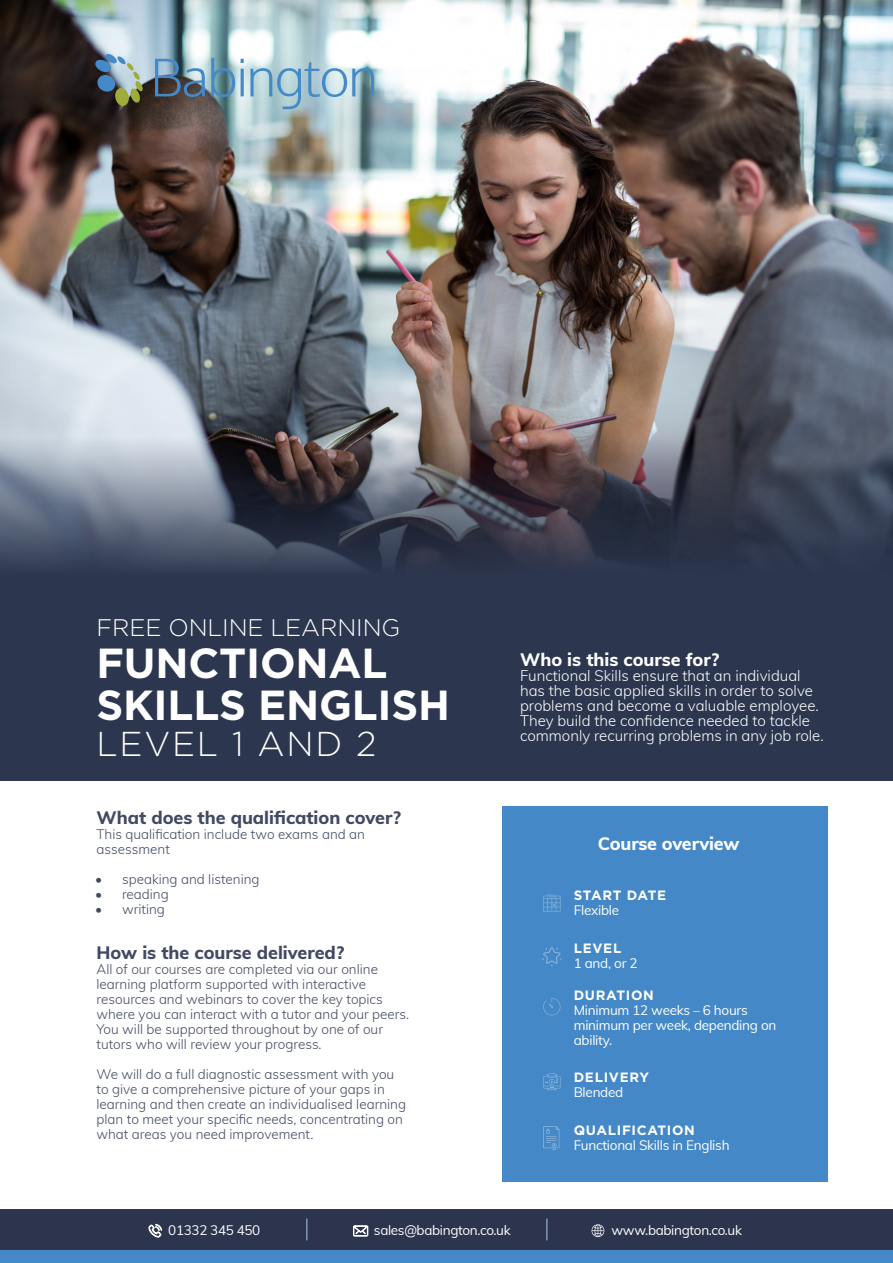
<style>
.page{position:relative;width:893px;height:1263px;background:#fff}
.page>*{position:absolute;margin:0;border:0;box-sizing:border-box;transform-origin:0 0}
.Sector_Head{font:700 42px/42px "Gotham";letter-spacing:-.005em;color:#fff}
.Sector_Head-2{font:300 34.5px "Gotham";letter-spacing:.05em;color:#fff}
.Sector_Head-3{font:300 24px "Gotham";letter-spacing:-.005em;color:#fff}
.t1{font:800 18px "Muli";color:#424963}
.A_head{font:800 18px "Muli";letter-spacing:-.005em;color:#fff}
.t2{font:300 15px/15px "Muli";color:#fff}
.t3{font:300 13.5px/15px "Muli";color:#424963}
.Main_text_-_course{font:13.5px/15px "Muli";letter-spacing:-.02em;color:#fff}
.Main_text_-_course-2{font:700 13.5px "Gotham";letter-spacing:.05em;color:#fff}
</style>
<div class="page">
<img style="left:0;top:0;width:893px;height:423px">
<svg style="left:155px;top:59px;width:50px;height:38px"></svg>
<svg style="left:211px;top:58px;width:24px;height:39px"></svg>
<hr style="left:241px;top:69px;width:3px;height:27px;background:#4489c8">
<svg style="left:241px;top:59px;width:3px;height:4px"></svg>
<svg style="left:250px;top:62px;width:124px;height:47px"></svg>
<svg style="left:95px;top:54px;width:48px;height:52px"></svg>
<div style="left:0;top:1209px;width:893px;height:41px;background:#2d354e"></div>
<svg style="left:149px;top:1224px;width:13px;height:13px"></svg>
<svg style="left:591px;top:1224px;width:14px;height:13px"></svg>
<svg style="left:353px;top:1225px;width:15px;height:11px"></svg>
<div style="left:502px;top:806px;width:325px;height:376px;background:#4488c7"></div>
<svg style="left:543px;top:894px;width:17px;height:17px"></svg>
<svg style="left:542px;top:947px;width:20px;height:19px"></svg>
<svg style="left:543px;top:998px;width:17px;height:17px"></svg>
<svg style="left:543px;top:1073px;width:17px;height:17px"></svg>
<svg style="left:543px;top:1126px;width:16px;height:24px"></svg>
<svg style="left:0;top:423px;width:893px;height:358px;fill:#2c364e"></svg>
<div style="left:0;top:1250px;width:893px;height:13px;background:#4488c7"></div>
<svg style="left:306px;top:1218px;width:1px;height:22px"></svg>
<svg style="left:546px;top:1218px;width:1px;height:22px"></svg>
<p class="Sector_Head-3" style="left:97px;top:612px;width:305px">FREE ONLINE LEARNING</p>
<p class="Sector_Head" style="left:97px;top:641px;width:355px">FUNCTIONAL<br>SKILLS ENGLISH</p>
<p class="Sector_Head-2" style="left:97px;top:721px;width:281px">LEVEL 1 AND 2</p>
<p class="t1" style="left:97px;top:805px;width:306px">What does the qualification cover?</p>
<p class="t3" style="left:97px;top:826px;width:270px">This qualification include two exams and an assessment</p>
<p class="t3" style="left:95px;top:871px;width:166px">• speaking and listening</p>
<p class="t3" style="left:95px;top:886px;width:75px">• reading</p>
<p class="t3" style="left:95px;top:901px;width:71px">• writing</p>
<p class="t1" style="left:97px;top:940px;width:249px">How is the course delivered?</p>
<p class="t3" style="left:97px;top:961px;width:314px">All of our courses are completed via our online learning platform supported with interactive resources and webinars to cover the key topics where you can interact with a tutor and your peers.<br>You will be supported throughout by one of our tutors who will review your progress.</p>
<p class="t3" style="left:97px;top:1066px;width:311px">We will do a full diagnostic assessment with you to give a comprehensive picture of your gaps in learning and then create an individualised learning plan to meet your specific needs, concentrating on what areas you need improvement.</p>
<p class="A_head" style="left:520px;top:646px;width:201px">Who is this course for?</p>
<p class="t2" style="left:520px;top:667px;width:305px">Functional Skills ensure that an individual has the basic applied skills in order to solve problems and become a valuable employee.<br>They build the confidence needed to tackle commonly recurring problems in any job role.</p>
<p class="A_head" style="left:598px;top:830px;width:143px">Course overview</p>
<p class="Main_text_-_course-2" style="left:574px;top:886px;width:94px">START DATE</p>
<p class="Main_text_-_course" style="left:574px;top:902px;width:47px">Flexible</p>
<p class="Main_text_-_course-2" style="left:574px;top:939px;width:49px">LEVEL</p>
<p class="Main_text_-_course" style="left:574px;top:955px;width:65px">1 and, or 2</p>
<p class="Main_text_-_course-2" style="left:574px;top:987px;width:82px">DURATION</p>
<p class="Main_text_-_course" style="left:574px;top:1002px;width:204px">Minimum 12 weeks – 6 hours minimum per week, depending on ability.</p>
<p class="Main_text_-_course-2" style="left:574px;top:1068px;width:77px">DELIVERY</p>
<p class="Main_text_-_course" style="left:574px;top:1083px;width:51px">Blended</p>
<p class="Main_text_-_course-2" style="left:574px;top:1121px;width:123px">QUALIFICATION</p>
<p class="Main_text_-_course" style="left:574px;top:1137px;width:157px">Functional Skills in English</p>
<p class="Main_text_-_course" style="left:168px;top:1222px;width:94px">01332 345 450</p>
<p class="Main_text_-_course" style="left:374px;top:1222px;width:138px">sales@babington.co.uk</p>
<p class="Main_text_-_course" style="left:611px;top:1222px;width:132px">www.babington.co.uk</p>
</div>
